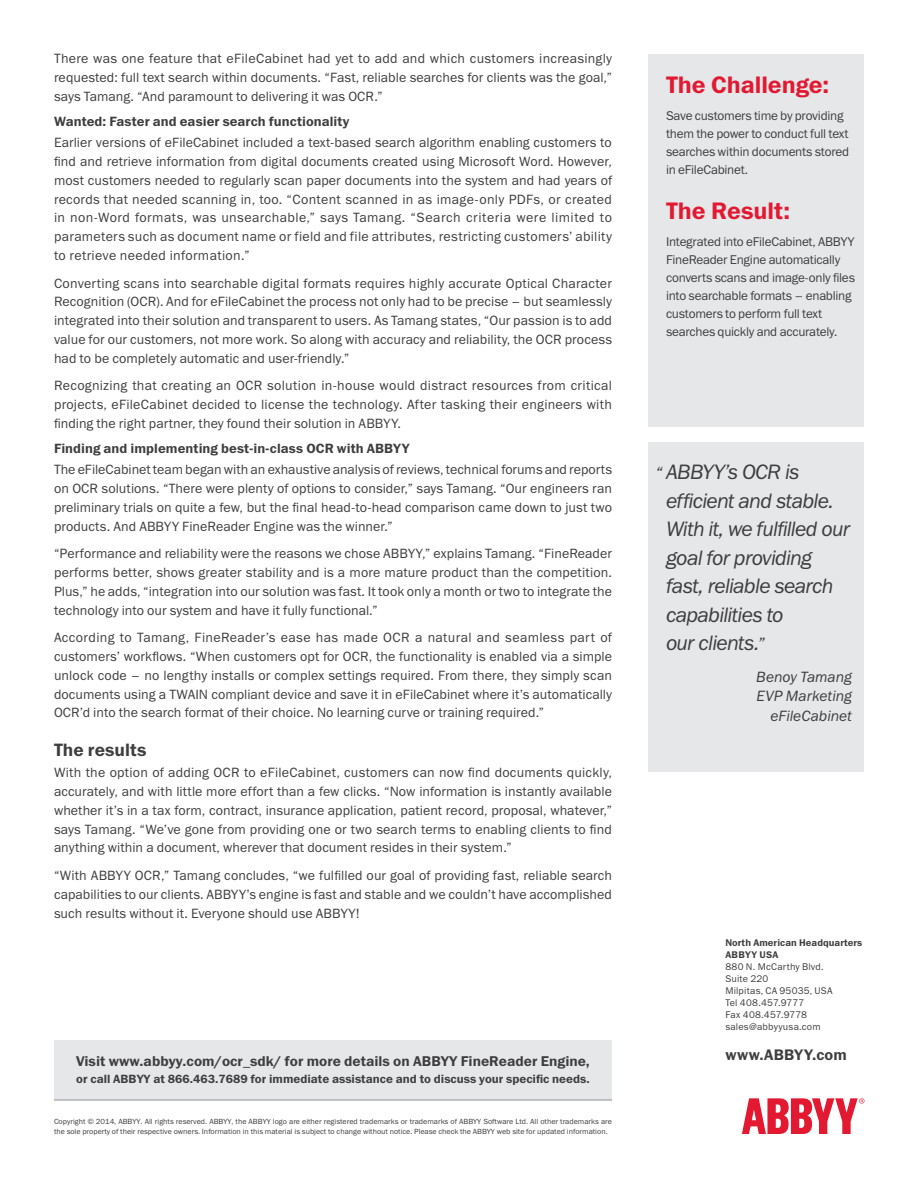
<style>
.page{position:relative;width:918px;height:1188px;background:#fff}
.page>*{position:absolute;margin:0;border:0;box-sizing:border-box;transform-origin:0 0}
.Sidebar_Head{font:24px "Franklin Gothic Demi ITC";color:#e21931}
.Quotation{font:italic 21px/28.5px "Franklin Gothic Book ITC";letter-spacing:-.03em;color:#3e3e3f}
.Subhead_Level_1{font:18px "Franklin Gothic Demi ITC";color:#3e3e3f}
.Subhead_Level_1-2{font:15.3px "Franklin Gothic Demi ITC";letter-spacing:.005em;color:#3e3e3f}
.Quote-Author{font:italic 15px/19.5px "Franklin Gothic Book ITC";color:#3e3e3f;text-align:right}
.Call_Action_H1{font:14.25px "Franklin Gothic Demi ITC";color:#3e3e3f}
.Body{font:13.5px/18.8px "Franklin Gothic Book ITC";letter-spacing:.005em;color:#3e3e3f;text-align:justify}
.Subhead_Level_2{font:13.5px "Franklin Gothic Demi ITC";letter-spacing:.005em;color:#3e3e3f}
.Sidebar_Body{font:12.75px/18px "Franklin Gothic Book ITC";letter-spacing:-.02em;color:#3e3e3f}
.Call_Action_H1-2{font:12px "Franklin Gothic Demi ITC";color:#3e3e3f}
.Address{font:9.75px/12px "Franklin Gothic Book ITC";letter-spacing:.02em;color:#3e3e3f}
.Address_Subhead{font:9.75px/12px "Franklin Gothic Demi ITC";letter-spacing:.005em;color:#3e3e3f}
.Copyright{font:7.5px/9.8px "Franklin Gothic Book ITC";color:#3e3e3f}
.s1{font-size:18px}
</style>
<div class="page">
<svg style="left:742px;top:1098px;width:122px;height:36px"></svg>
<div style="left:54px;top:1040px;width:558px;height:60px;background:#e6e7e9"></div>
<hr style="left:54px;top:1099px;width:558px;height:2px;background:#bcbdc0">
<div style="left:648px;top:54px;width:216px;height:372px;background:#e6e7e9"></div>
<div style="left:648px;top:442px;width:216px;height:330px;background:#e6e7e9"></div>
<p class="Body" style="left:54px;top:49px;width:560px">There was one feature that eFileCabinet had yet to add and which customers increasingly requested: full text search within documents. “Fast, reliable searches for clients was the goal,” says Tamang. “And paramount to delivering it was OCR.”</p>
<p class="Subhead_Level_2" style="left:54px;top:113px;width:297px">Wanted: Faster and easier search functionality</p>
<p class="Body" style="left:54px;top:133px;width:560px">Earlier versions of eFileCabinet included a text-based search algorithm enabling customers to find and retrieve information from digital documents created using Microsoft Word. However, most customers needed to regularly scan paper documents into the system and had years of records that needed scanning in, too. “Content scanned in as image-only PDFs, or created in non-Word formats, was unsearchable,” says Tamang. “Search criteria were limited to parameters such as document name or field and file attributes, restricting customers’ ability to retrieve needed information.”</p>
<p class="Body" style="left:54px;top:273px;width:560px">Converting scans into searchable digital formats requires highly accurate Optical Character Recognition (OCR). And for eFileCabinet the process not only had to be precise – but seamlessly integrated into their solution and transparent to users. As Tamang states, “Our passion is to add value for our customers, not more work. So along with accuracy and reliability, the OCR process had to be completely automatic and user-friendly.”</p>
<p class="Body" style="left:54px;top:376px;width:559px">Recognizing that creating an OCR solution in-house would distract resources from critical projects, eFileCabinet decided to license the technology. After tasking their engineers with finding the right partner, they found their solution in ABBYY.</p>
<p class="Subhead_Level_2" style="left:54px;top:440px;width:357px">Finding and implementing best-in-class OCR with ABBYY</p>
<p class="Body" style="left:54px;top:460px;width:560px">The eFileCabinet team began with an exhaustive analysis of reviews, technical forums and reports on OCR solutions. “There were plenty of options to consider,” says Tamang. “Our engineers ran preliminary trials on quite a few, but the final head-to-head comparison came down to just two products. And ABBYY FineReader Engine was the winner.”</p>
<p class="Body" style="left:54px;top:544px;width:560px">“Performance and reliability were the reasons we chose ABBYY,” explains Tamang. “FineReader performs better, shows greater stability and is a more mature product than the competition.<br>Plus,” he adds, “integration into our solution was fast. It took only a month or two to integrate the technology into our system and have it fully functional.”</p>
<p class="Body" style="left:54px;top:628px;width:560px">According to Tamang, FineReader’s ease has made OCR a natural and seamless part of customers’ workflows. “When customers opt for OCR, the functionality is enabled via a simple unlock code – no lengthy installs or complex settings required. From there, they simply scan documents using a TWAIN compliant device and save it in eFileCabinet where it’s automatically OCR’d into the search format of their choice. No learning curve or training required.”</p>
<p class="Subhead_Level_1" style="left:54px;top:739px;width:94px">The results</p>
<p class="Body" style="left:54px;top:763px;width:560px">With the option of adding OCR to eFileCabinet, customers can now find documents quickly, accurately, and with little more effort than a few clicks. “Now information is instantly available whether it’s in a tax form, contract, insurance application, patient record, proposal, whatever,” says Tamang. “We’ve gone from providing one or two search terms to enabling clients to find anything within a document, wherever that document resides in their system.”</p>
<p class="Body" style="left:54px;top:866px;width:560px">“With ABBYY OCR,” Tamang concludes, “we fulfilled our goal of providing fast, reliable search capabilities to our clients. ABBYY’s engine is fast and stable and we couldn’t have accomplished such results without it. Everyone should use ABBYY!</p>
<p class="Call_Action_H1" style="left:76px;top:1053px;width:515px">Visit www.abbyy.com/ocr_sdk/ for more details on ABBYY FineReader Engine,</p>
<p class="Call_Action_H1-2" style="left:76px;top:1072px;width:515px">or call ABBYY at 866.463.7689 for immediate assistance and to discuss your specific needs.</p>
<p class="Copyright" style="left:54px;top:1117px;width:560px">Copyright © 2014, ABBYY. All rights reserved. ABBYY, the ABBYY logo are either registered trademarks or trademarks of ABBYY Software Ltd. All other trademarks are the sole property of their respective owners. Information in this material is subject to change without notice. Please check the ABBYY web site for updated information.</p>
<p class="Sidebar_Head" style="left:666px;top:70px;width:165px">The Challenge:</p>
<p class="Sidebar_Body" style="left:666px;top:106px;width:185px">Save customers time by providing them the power to conduct full text searches within documents stored in eFileCabinet.</p>
<p class="Sidebar_Head" style="left:666px;top:196px;width:126px">The Result:</p>
<p class="Sidebar_Body" style="left:666px;top:232px;width:190px">Integrated into eFileCabinet, ABBYY FineReader Engine automatically converts scans and image-only files into searchable formats – enabling customers to perform full text searches quickly and accurately.</p>
<p class="Quotation" style="left:666px;top:459px;width:186px;text-indent:-10px"><span class="s1">“</span> ABBYY’s OCR is efficient and stable.<br>With it, we fulfilled our goal for providing fast, reliable search capabilities to<br>our clients.<span class="s1">”</span></p>
<p class="Quote-Author" style="left:756px;top:667px;width:97px">Benoy Tamang<br>EVP Marketing eFileCabinet</p>
<p class="Address_Subhead" style="left:725px;top:937px;width:138px">North American Headquarters<br>ABBYY USA</p>
<p class="Address" style="left:725px;top:960px;width:100px">880 N. McCarthy Blvd.<br>Suite 220</p>
<p class="Address" style="left:725px;top:984px;width:109px">Milpitas, CA 95035, USA</p>
<p class="Address" style="left:725px;top:996px;width:80px">Tel 408.457.9777</p>
<p class="Address" style="left:725px;top:1008px;width:83px">Fax 408.457.9778</p>
<p class="Address" style="left:725px;top:1020px;width:97px">sales@abbyyusa.com</p>
<p class="Subhead_Level_1-2" style="left:725px;top:1045px;width:123px">www.ABBYY.com</p>
</div>
